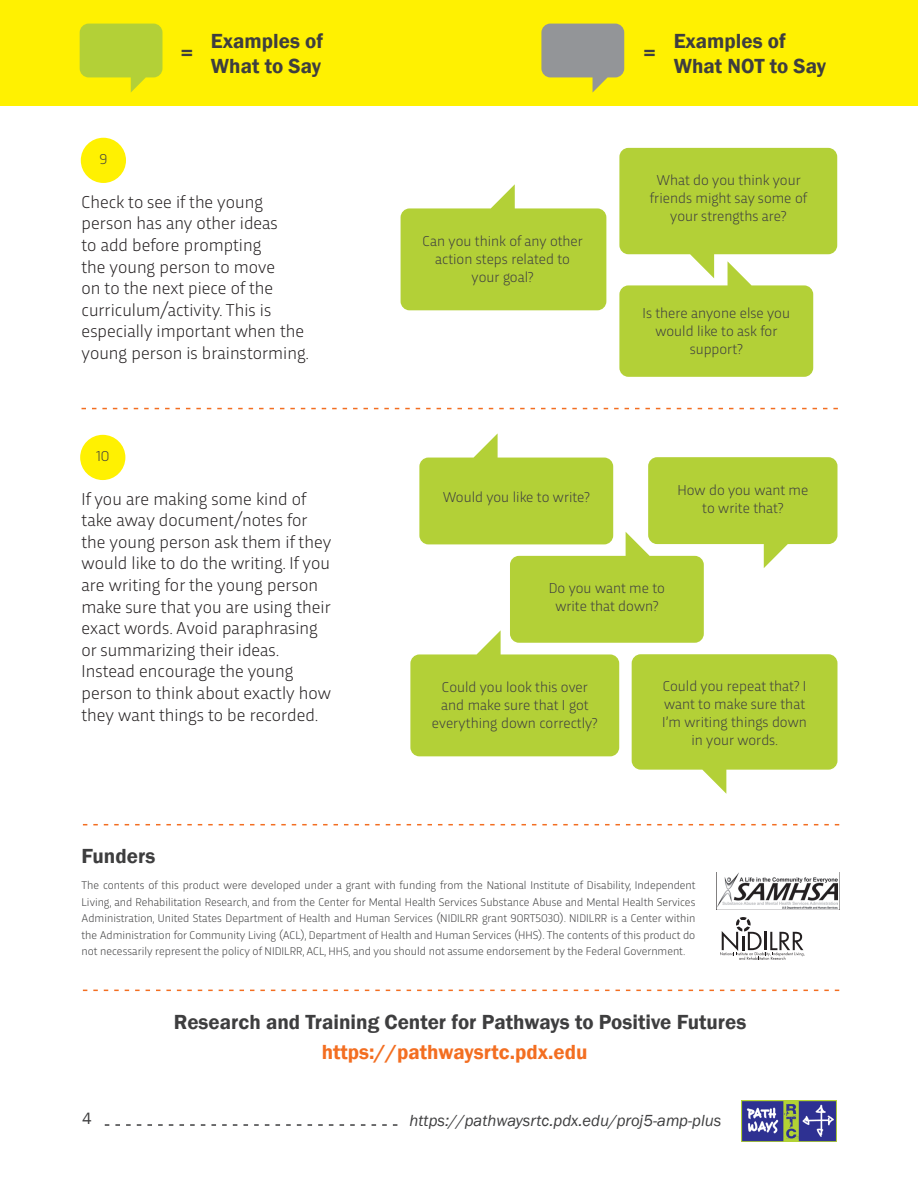
<style>
.page{position:relative;width:918px;height:1188px;background:#fff}
.page>*{position:absolute;margin:0;border:0;box-sizing:border-box;transform-origin:0 0}
.t1{font:600 21px/25.2px "Franklin Gothic";color:#3e3e3f}
.t2{font:600 21px "Franklin Gothic";color:#f36e21}
.t3{font:300 18px/21.6px "Trasandina";color:#231f20}
.t4{font:italic 16.5px "Franklin Gothic";color:#3e3e3f}
.t5{font:16.5px "Franklin Gothic";color:#3e3e3f}
.t6{font:300 15px/18px "Trasandina";color:#3e3e3f;text-align:center}
.t7{font:300 11.7px/16.5px "Trasandina";color:#3e3e3f;text-align:justify}
</style>
<div class="page">
<svg style="left:105px;top:1124px;width:292px;height:2px"></svg>
<img style="left:742px;top:1100px;width:95px;height:41px">
<svg style="left:619px;top:148px;width:218px;height:229px"></svg>
<svg style="left:401px;top:184px;width:205px;height:126px"></svg>
<svg style="left:410px;top:433px;width:427px;height:361px"></svg>
<svg style="left:82px;top:408px;width:756px;height:1px"></svg>
<svg style="left:83px;top:824px;width:756px;height:1px"></svg>
<svg style="left:83px;top:990px;width:756px;height:1px"></svg>
<div style="left:81px;top:138px;width:45px;height:45px;background:#fff101;border-radius:50%"></div>
<div style="left:80px;top:435px;width:45px;height:45px;background:#fff101;border-radius:50%"></div>
<div style="left:0;top:0;width:918px;height:106px;background:#fff101"></div>
<svg style="left:80px;top:24px;width:82px;height:68px"></svg>
<svg style="left:541px;top:24px;width:83px;height:69px"></svg>
<svg style="left:720px;top:917px;width:85px;height:43px"></svg>
<svg style="left:717px;top:909px;width:122px;height:1px"></svg>
<img style="left:717px;top:872px;width:121px;height:37px">
<p class="t6" style="left:99px;top:149px;width:9px">9</p>
<p class="t1" style="left:211px;top:28px;width:114px">Examples of<br>What to Say</p>
<p class="t1" style="left:674px;top:28px;width:154px">Examples of<br>What NOT to Say</p>
<p class="t1" style="left:181px;top:40px;width:14px">=</p>
<p class="t1" style="left:644px;top:40px;width:14px">=</p>
<p class="t3" style="left:82px;top:190px;width:229px">Check to see if the young person has any other ideas<br>to add before prompting<br>the young person to move<br>on to the next piece of the curriculum/activity. This is especially important when the young person is brainstorming.</p>
<p class="t6" style="left:96px;top:446px;width:15px">10</p>
<p class="t6" style="left:423px;top:231px;width:162px">Can you think of any other action steps related to your goal?</p>
<p class="t6" style="left:650px;top:170px;width:159px">What do you think your friends might say some of your strengths are?</p>
<p class="t6" style="left:643px;top:303px;width:149px">Is there anyone else you would like to ask for support?</p>
<p class="t3" style="left:82px;top:487px;width:251px">If you are making some kind of take away document/notes for the young person ask them if they would like to do the writing. If you are writing for the young person make sure that you are using their exact words. Avoid paraphrasing or summarizing their ideas.<br>Instead encourage the young person to think about exactly how they want things to be recorded.</p>
<p class="t6" style="left:677px;top:480px;width:132px">How do you want me to write that?</p>
<p class="t6" style="left:443px;top:487px;width:149px">Would you like to write?</p>
<p class="t6" style="left:549px;top:578px;width:118px">Do you want me to write that down?</p>
<p class="t6" style="left:662px;top:676px;width:146px">Could you repeat that? I want to make sure that<br>I’m writing things down in your words.</p>
<p class="t6" style="left:432px;top:677px;width:167px">Could you look this over and make sure that I got everything down correctly?</p>
<p class="t1" style="left:82px;top:843px;width:75px">Funders</p>
<p class="t7" style="left:82px;top:876px;width:616px">The contents of this product were developed under a grant with funding from the National Institute of Disability, Independent Living, and Rehabilitation Research, and from the Center for Mental Health Services Substance Abuse and Mental Health Services Administration, United States Department of Health and Human Services (NIDILRR grant 90RT5030). NIDILRR is a Center within the Administration for Community Living (ACL), Department of Health and Human Services (HHS). The contents of this product do not necessarily represent the policy of NIDILRR, ACL, HHS, and you should not assume endorsement by the Federal Government.</p>
<p class="t1" style="left:174px;top:1009px;width:574px">Research and Training Center for Pathways to Positive Futures</p>
<p class="t2" style="left:322px;top:1039px;width:267px">https://pathwaysrtc.pdx.edu</p>
<h3 class="t5" style="left:82px;top:1109px;width:11px">4</h3>
<h3 class="t4" style="left:410px;top:1110px;width:313px">https://pathwaysrtc.pdx.edu/proj5-amp-plus</h3>
</div>
